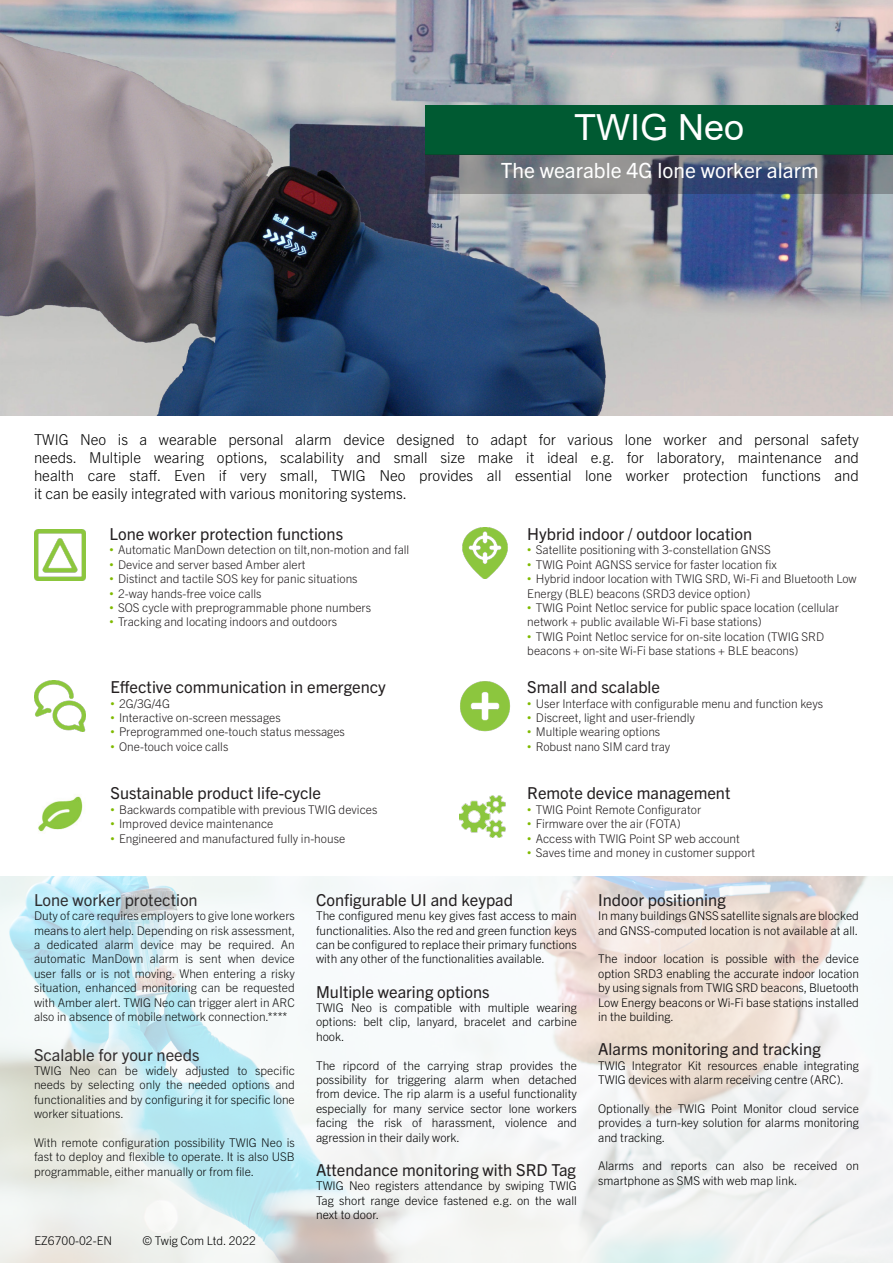
<style>
.page{position:relative;width:893px;height:1263px;background:#fff}
.page>*{position:absolute;margin:0;border:0;box-sizing:border-box;transform-origin:0 0}
.Paragraph_Style_P5_d{font:36px "Arial";color:#fff}
.TWIG_datasheet_image{font:21px "Trade Gothic Next LT Pro";color:#fff}
.TWIG_datasheet_parag{font:16.5px "Trade Gothic Next LT Pro";color:#231f20}
.TWIG_ingressi_10_pt{font:300 15px/18px "Trade Gothic Next LT Pro";color:#000;text-align:justify}
.TWIG_P5_datasheet_ma{font:300 12px/14.4px "Trade Gothic Next LT Pro";color:#000;text-align:justify}
.t1{font:300 12px/14.4px "Trade Gothic Next LT Pro";color:#231f20}
.s1{font-family:"Arial";font-weight:400;color:#7fba00}
</style>
<div class="page">
<img style="left:0;top:0;width:893px;height:415px">
<img style="left:34px;top:680px;width:51px;height:51px">
<img style="left:38px;top:796px;width:45px;height:36px">
<img style="left:460px;top:681px;width:50px;height:50px">
<img style="left:459px;top:795px;width:47px;height:43px">
<img style="left:462px;top:527px;width:46px;height:51px">
<div style="left:425px;top:105px;width:468px;height:50px;background:#005a32"></div>
<svg style="left:0;top:876px;width:893px;height:387px;fill:#f2f3f4"></svg>
<img style="left:34px;top:529px;width:51px;height:51px">
<svg style="left:425px;top:154px;width:468px;height:39px;background:#626775"></svg>
<p class="Paragraph_Style_P5_d" style="left:574px;top:103px;width:172px">TWIG Neo</p>
<p class="TWIG_datasheet_image" style="left:501px;top:156px;width:319px">The wearable 4G lone worker alarm</p>
<p class="TWIG_ingressi_10_pt" style="left:34px;top:430px;width:826px">TWIG Neo is a wearable personal alarm device designed to adapt for various lone worker and personal safety needs. Multiple wearing options, scalability and small size make it ideal e.g. for laboratory, maintenance and health care staff. Even if very small, TWIG Neo provides all essential lone worker protection functions and</p>
<p class="TWIG_ingressi_10_pt" style="left:34px;top:484px;width:374px">it can be easily integrated with various monitoring systems.</p>
<p class="TWIG_datasheet_parag" style="left:110px;top:523px;width:235px">Lone worker protection functions</p>
<p class="t1" style="left:110px;top:542px;width:301px"><span class="s1">•</span> Automatic ManDown detection on tilt,non-motion and fall</p>
<p class="t1" style="left:110px;top:556px;width:198px"><span class="s1">•</span> Device and server based Amber alert</p>
<p class="t1" style="left:110px;top:571px;width:250px"><span class="s1">•</span> Distinct and tactile SOS key for panic situations</p>
<p class="t1" style="left:110px;top:585px;width:154px"><span class="s1">•</span> 2-way hands-free voice calls</p>
<p class="t1" style="left:110px;top:600px;width:263px"><span class="s1">•</span> SOS cycle with preprogrammable phone numbers</p>
<p class="t1" style="left:110px;top:614px;width:229px"><span class="s1">•</span> Tracking and locating indoors and outdoors</p>
<p class="TWIG_datasheet_parag" style="left:111px;top:676px;width:277px">Effective communication in emergency</p>
<p class="t1" style="left:111px;top:695px;width:61px"><span class="s1">•</span> 2G/3G/4G</p>
<p class="t1" style="left:111px;top:710px;width:172px"><span class="s1">•</span> Interactive on-screen messages</p>
<p class="t1" style="left:111px;top:724px;width:236px"><span class="s1">•</span> Preprogrammed one-touch status messages</p>
<p class="t1" style="left:111px;top:738px;width:119px"><span class="s1">•</span> One-touch voice calls</p>
<p class="TWIG_datasheet_parag" style="left:111px;top:782px;width:212px">Sustainable product life-cycle</p>
<p class="t1" style="left:111px;top:801px;width:268px"><span class="s1">•</span> Backwards compatible with previous TWIG devices</p>
<p class="t1" style="left:111px;top:816px;width:164px"><span class="s1">•</span> Improved device maintenance</p>
<p class="t1" style="left:111px;top:830px;width:236px"><span class="s1">•</span> Engineered and manufactured fully in-house</p>
<p class="TWIG_datasheet_parag" style="left:527px;top:523px;width:226px">Hybrid indoor / outdoor location</p>
<p class="t1" style="left:527px;top:542px;width:245px"><span class="s1">•</span> Satellite positioning with 3-constellation GNSS</p>
<p class="t1" style="left:527px;top:556px;width:251px"><span class="s1">•</span> TWIG Point AGNSS service for faster location fix</p>
<p class="t1" style="left:527px;top:571px;width:331px"><span class="s1">•</span> Hybrid indoor location with TWIG SRD, Wi-Fi and Bluetooth Low<br>Energy (BLE) beacons (SRD3 device option)</p>
<p class="t1" style="left:527px;top:600px;width:313px"><span class="s1">•</span> TWIG Point Netloc service for public space location (cellular network + public available Wi-Fi base stations)</p>
<p class="t1" style="left:527px;top:628px;width:298px"><span class="s1">•</span> TWIG Point Netloc service for on-site location (TWIG SRD beacons + on-site Wi-Fi base stations + BLE beacons)</p>
<p class="TWIG_datasheet_parag" style="left:527px;top:676px;width:134px">Small and scalable</p>
<p class="t1" style="left:527px;top:695px;width:297px"><span class="s1">•</span> User Interface with configurable menu and function keys</p>
<p class="t1" style="left:527px;top:710px;width:169px"><span class="s1">•</span> Discreet, light and user-friendly</p>
<p class="t1" style="left:527px;top:724px;width:134px"><span class="s1">•</span> Multiple wearing options</p>
<p class="t1" style="left:527px;top:738px;width:145px"><span class="s1">•</span> Robust nano SIM card tray</p>
<p class="TWIG_datasheet_parag" style="left:527px;top:782px;width:205px">Remote device management</p>
<p class="t1" style="left:527px;top:801px;width:175px"><span class="s1">•</span> TWIG Point Remote Configurator</p>
<p class="t1" style="left:527px;top:816px;width:155px"><span class="s1">•</span> Firmware over the air (FOTA)</p>
<p class="t1" style="left:527px;top:830px;width:214px"><span class="s1">•</span> Access with TWIG Point SP web account</p>
<p class="t1" style="left:527px;top:845px;width:229px"><span class="s1">•</span> Saves time and money in customer support</p>
<h3 class="TWIG_datasheet_parag" style="left:34px;top:888px;width:165px">Lone worker protection</h3>
<p class="TWIG_P5_datasheet_ma" style="left:34px;top:908px;width:263px">Duty of care requires employers to give lone workers means to alert help. Depending on risk assessment, a dedicated alarm device may be required. An automatic ManDown alarm is sent when device user falls or is not moving. When entering a risky situation, enhanced monitoring can be requested with Amber alert. TWIG Neo can trigger alert in ARC also in absence of mobile network connection.****</p>
<h3 class="TWIG_datasheet_parag" style="left:34px;top:1043px;width:167px">Scalable for your needs</h3>
<p class="TWIG_P5_datasheet_ma" style="left:34px;top:1063px;width:262px">TWIG Neo can be widely adjusted to specific needs by selecting only the needed options and functionalities and by configuring it for specific lone worker situations.</p>
<p class="TWIG_P5_datasheet_ma" style="left:34px;top:1135px;width:262px">With remote configuration possibility TWIG Neo is fast to deploy and flexible to operate. It is also USB programmable, either manually or from file.</p>
<p class="TWIG_P5_datasheet_ma" style="left:34px;top:1233px;width:79px">EZ6700-02-EN</p>
<p class="TWIG_P5_datasheet_ma" style="left:142px;top:1233px;width:115px">© Twig Com Ltd. 2022</p>
<p class="TWIG_datasheet_parag" style="left:316px;top:888px;width:199px">Configurable UI and keypad</p>
<p class="TWIG_P5_datasheet_ma" style="left:316px;top:908px;width:262px">The configured menu key gives fast access to main functionalities. Also the red and green function keys can be configured to replace their primary functions with any other of the functionalities available.</p>
<p class="TWIG_datasheet_parag" style="left:316px;top:980px;width:175px">Multiple wearing options</p>
<p class="TWIG_P5_datasheet_ma" style="left:316px;top:1000px;width:262px">TWIG Neo is compatible with multiple wearing options: belt clip, lanyard, bracelet and carbine hook.</p>
<p class="TWIG_P5_datasheet_ma" style="left:316px;top:1057px;width:262px">The ripcord of the carrying strap provides the possibility for triggering alarm when detached from device. The rip alarm is a useful functionality especially for many service sector lone workers facing the risk of harassment, violence and agression in their daily work.</p>
<p class="TWIG_datasheet_parag" style="left:316px;top:1158px;width:261px">Attendance monitoring with SRD Tag</p>
<p class="TWIG_P5_datasheet_ma" style="left:316px;top:1178px;width:262px">TWIG Neo registers attendance by swiping TWIG Tag short range device fastened e.g. on the wall next to door.</p>
<p class="TWIG_datasheet_parag" style="left:598px;top:888px;width:129px">Indoor positioning</p>
<p class="TWIG_P5_datasheet_ma" style="left:598px;top:908px;width:262px">In many buildings GNSS satellite signals are blocked and GNSS-computed location is not available at all.</p>
<p class="TWIG_P5_datasheet_ma" style="left:598px;top:951px;width:262px">The indoor location is possible with the device option SRD3 enabling the accurate indoor location by using signals from TWIG SRD beacons, Bluetooth Low Energy beacons or Wi-Fi base stations installed in the building.</p>
<p class="TWIG_datasheet_parag" style="left:598px;top:1038px;width:224px">Alarms monitoring and tracking</p>
<p class="TWIG_P5_datasheet_ma" style="left:598px;top:1057px;width:262px">TWIG Integrator Kit resources enable integrating<br>TWIG devices with alarm receiving centre (ARC).</p>
<p class="TWIG_P5_datasheet_ma" style="left:598px;top:1100px;width:262px">Optionally the TWIG Point Monitor cloud service provides a turn-key solution for alarms monitoring and tracking.</p>
<p class="TWIG_P5_datasheet_ma" style="left:598px;top:1158px;width:262px">Alarms and reports can also be received on smartphone as SMS with web map link.</p>
</div>
